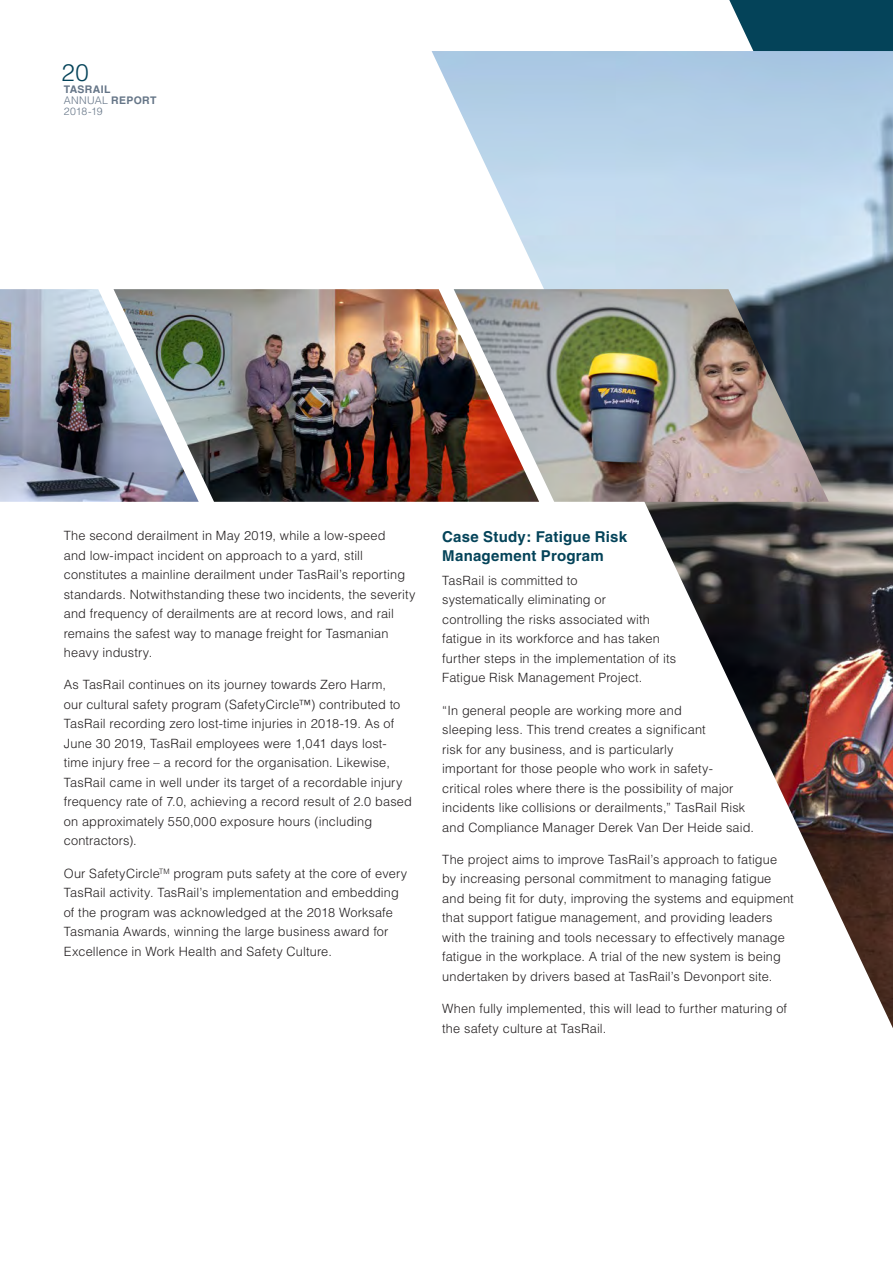
<style>
.page{position:relative;width:893px;height:1263px;background:#fff}
.page>*{position:absolute;margin:0;border:0;box-sizing:border-box;transform-origin:0 0}
.t1{font:300 24px "Helvetica";color:#044359}
.t2{font:700 15px/19.5px "Helvetica";letter-spacing:.015em;color:#044359}
.t3{font:300 12.75px/19.5px "Helvetica";letter-spacing:.01em;color:#231f20}
.t4{font:700 10.5px/10.9px "Helvetica";letter-spacing:.035em;color:#657587}
.s1{font-weight:300}
</style>
<div class="page">
<svg style="left:729px;top:0;width:164px;height:51px;background:#175165"></svg>
<img style="left:432px;top:51px;width:461px;height:977px">
<img style="left:199px;top:289px;width:255px;height:213px">
<img style="left:0;top:289px;width:199px;height:213px">
<img style="left:454px;top:289px;width:375px;height:213px">
<h1 class="t1" style="left:62px;top:58px;width:29px">20</h1>
<p class="t4" style="left:64px;top:84px;width:94px">TASRAIL<br><span class="s1">ANNUAL</span> REPORT<br><span class="s1">2018-19</span></p>
<p class="t3" style="left:64px;top:525px;width:353px">The second derailment in May 2019, while a low-speed<br>and low-impact incident on approach to a yard, still constitutes a mainline derailment under TasRail’s reporting standards. Notwithstanding these two incidents, the severity and frequency of derailments are at record lows, and rail remains the safest way to manage freight for Tasmanian heavy industry.</p>
<p class="t3" style="left:64px;top:675px;width:350px">As TasRail continues on its journey towards Zero Harm,<br>our cultural safety program (SafetyCircle™) contributed to TasRail recording zero lost-time injuries in 2018-19. As of June 30 2019, TasRail employees were 1,041 days lost&shy;time injury free – a record for the organisation. Likewise, TasRail came in well under its target of a recordable injury frequency rate of 7.0, achieving a record result of 2.0 based on approximately 550,000 exposure hours (including contractors).</p>
<p class="t3" style="left:64px;top:863px;width:345px">Our SafetyCircle<sup>TM</sup> program puts safety at the core of every TasRail activity. TasRail’s implementation and embedding of the program was acknowledged at the 2018 Worksafe Tasmania Awards, winning the large business award for Excellence in Work Health and Safety Culture.</p>
<p class="t2" style="left:442px;top:526px;width:186px">Case Study: Fatigue Risk<br>Management Program</p>
<p class="t3" style="left:442px;top:570px;width:235px">TasRail is committed to<br>systematically eliminating or<br>controlling the risks associated with fatigue in its workforce and has taken further steps in the implementation of its Fatigue Risk Management Project.</p>
<p class="t3" style="left:442px;top:700px;width:313px">“In general people are working more and<br>sleeping less. This trend creates a significant<br>risk for any business, and is particularly<br>important for those people who work in safety&shy;critical roles where there is the possibility of major incidents like collisions or derailments,” TasRail Risk and Compliance Manager Derek Van Der Heide said.</p>
<p class="t3" style="left:442px;top:849px;width:353px">The project aims to improve TasRail’s approach to fatigue by increasing personal commitment to managing fatigue and being fit for duty, improving the systems and equipment that support fatigue management, and providing leaders with the training and tools necessary to effectively manage fatigue in the workplace. A trial of the new system is being undertaken by drivers based at TasRail’s Devonport site.</p>
<p class="t3" style="left:442px;top:998px;width:346px">When fully implemented, this will lead to further maturing of the safety culture at TasRail.</p>
</div>
